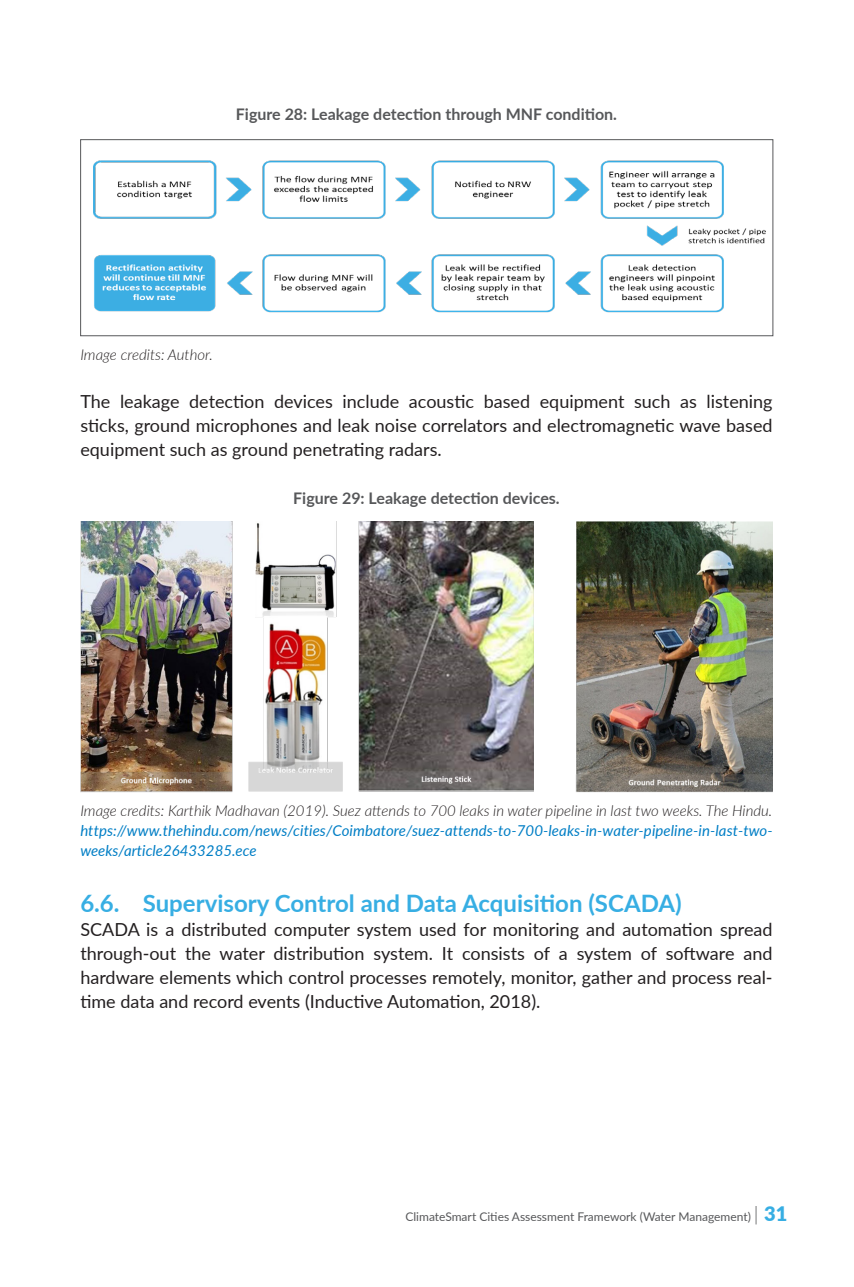
<style>
.page{position:relative;width:854px;height:1287px;background:#fff}
.page>*{position:absolute;margin:0;border:0;box-sizing:border-box;transform-origin:0 0}
.t1{font:700 24px "Lato";color:#37aee3}
.Body_Txt{font:18px/24px "Lato";color:#231f20;text-align:justify}
.Fig_Table_Heading{font:700 16px "Lato";color:#57585a}
.Source{font:italic 15px/20px "Lato";color:#007ec5;text-align:justify}
.Source-2{font:italic 300 15px "Lato";color:#231f20}
.t2{font:12px "Lato";color:#57585a}
.s1{font-weight:300;color:#231f20}
.s2{font-weight:300;font-size:20px}
.s3{font-weight:900;font-size:20px;color:#37aee3}
</style>
<div class="page">
<img style="left:94px;top:160px;width:672px;height:153px">
<div style="left:80px;top:139px;width:692px;height:197px;border:1px solid #57585a"></div>
<img style="left:80px;top:522px;width:692px;height:270px">
<p class="Fig_Table_Heading" style="left:236px;top:102px;width:382px">Figure 28: Leakage detection through MNF condition.</p>
<p class="Source-2" style="left:80px;top:344px;width:134px">Image credits: Author.</p>
<p class="Body_Txt" style="left:80px;top:389px;width:693px">The leakage detection devices include acoustic based equipment such as listening sticks, ground microphones and leak noise correlators and electromagnetic wave based equipment such as ground penetrating radars.</p>
<p class="Fig_Table_Heading" style="left:293px;top:486px;width:268px">Figure 29: Leakage detection devices.</p>
<p class="Source" style="left:80px;top:800px;width:693px"><span class="s1">Image credits: Karthik Madhavan (2019). Suez attends to 700 leaks in water pipeline in last two weeks. The Hindu. </span>https://www.thehindu.com/news/cities/Coimbatore/suez-attends-to-700-leaks-in-water-pipeline-in-last-two&shy;weeks/article26433285.ece</p>
<p class="t1" style="left:80px;top:886px;width:602px">6.6. Supervisory Control and Data Acquisition (SCADA)</p>
<p class="Body_Txt" style="left:80px;top:917px;width:693px">SCADA is a distributed computer system used for monitoring and automation spread through-out the water distribution system. It consists of a system of software and hardware elements which control processes remotely, monitor, gather and process real&shy;time data and record events (Inductive Automation, 2018).</p>
<p class="t2" style="left:405px;top:1208px;width:383px">ClimateSmart Cities Assessment Framework (Water Management) <span class="s2">|</span> <span class="s3">31</span></p>
</div>
